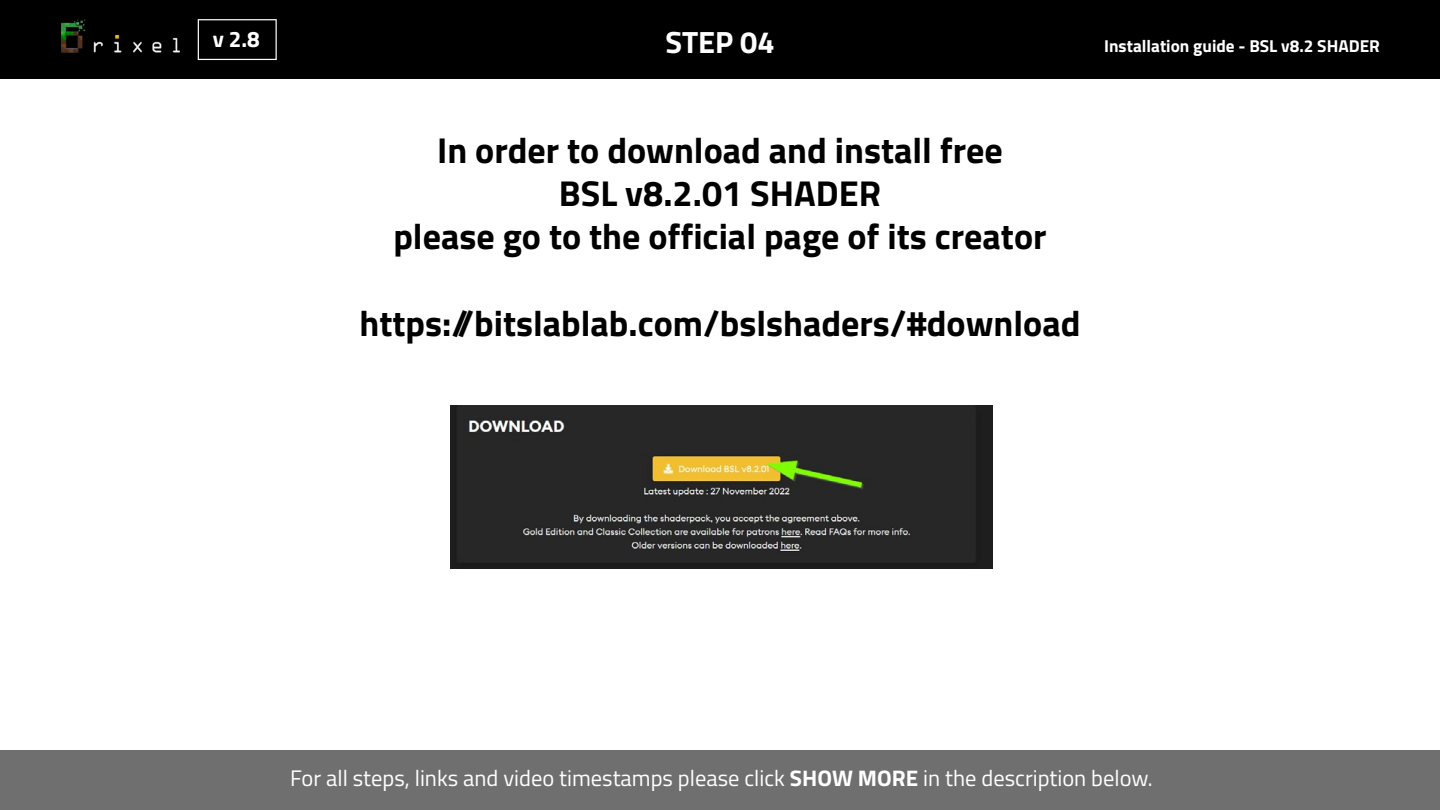
<style>
.page{position:relative;width:1440px;height:810px;background:#fff}
.page>*{position:absolute;margin:0;border:0;box-sizing:border-box;transform-origin:0 0}
.t1{font:700 36px/43.2px "Titillium Web";color:#000;text-align:center}
.t2{font:700 30.75px "Titillium Web";color:#fff}
.t3{font:22.5px "Titillium Web";color:#fff}
.t4{font:700 22.5px "Titillium Web";color:#fff}
.t5{font:700 17.25px "Titillium Web";color:#fff}
.s1{font-weight:700}
</style>
<div class="page">
<div style="left:0;top:0;width:1440px;height:79px;background:#000"></div>
<div style="left:0;top:750px;width:1440px;height:60px;background:#706f6f"></div>
<img style="left:61px;top:19px;width:119px;height:34px">
<svg style="left:198px;top:19px;width:79px;height:41px"></svg>
<img style="left:451px;top:405px;width:541px;height:163px">
<p class="t4" style="left:213px;top:22px;width:49px">v 2.8</p>
<p class="t2" style="left:665px;top:18px;width:111px">STEP 04</p>
<p class="t5" style="left:1104px;top:33px;width:277px">Installation guide - BSL v8.2 SHADER</p>
<p class="t1" style="left:393px;top:127px;width:655px">In order to download and install free<br>BSL v8.2.01 SHADER<br>please go to the official page of its creator</p>
<p class="t1" style="left:360px;top:299px;width:722px">https://bitslablab.com/bslshaders/#download</p>
<p class="t3" style="left:290px;top:762px;width:864px">For all steps, links and video timestamps please click <span class="s1">SHOW MORE</span> in the description below.</p>
</div>
